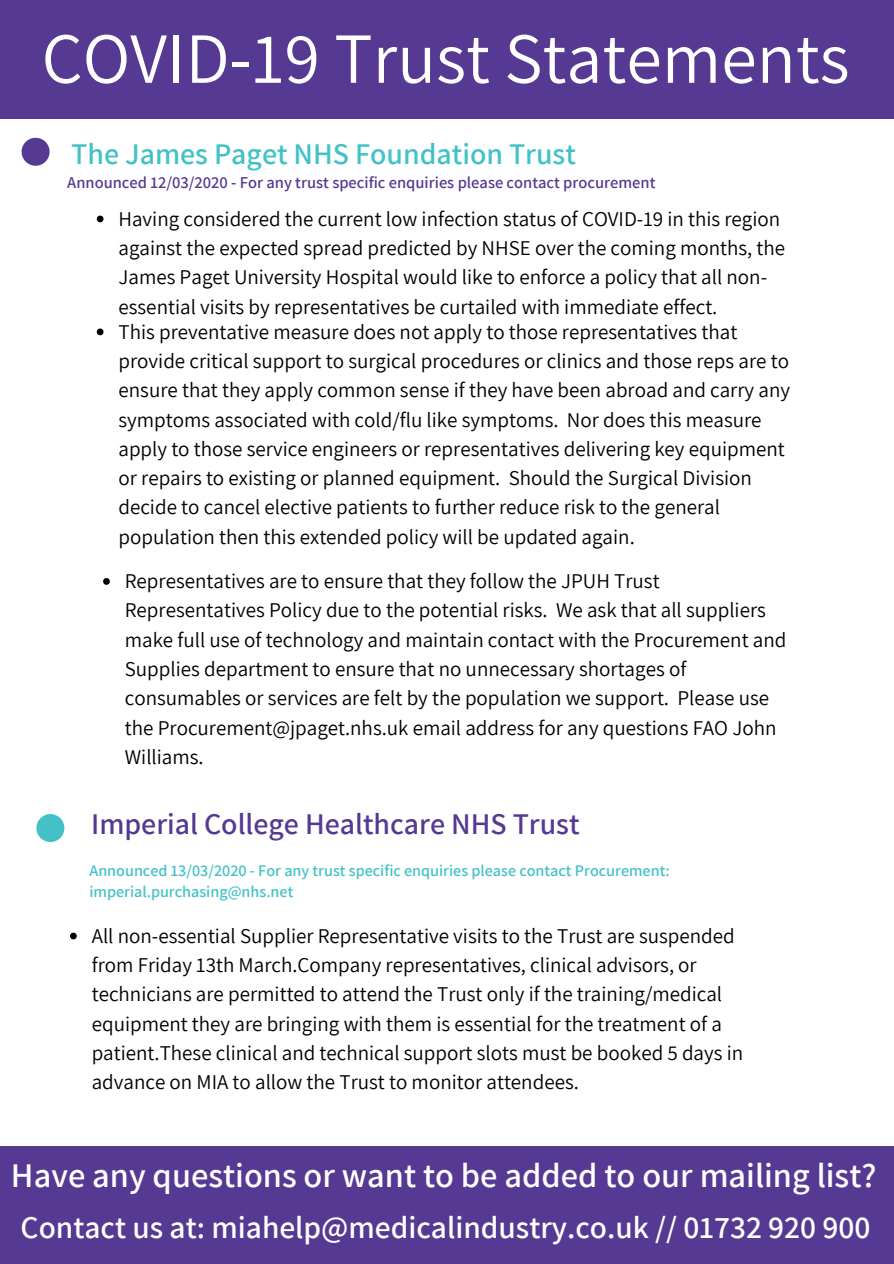
<style>
.page{position:relative;width:894px;height:1264px;background:#fff}
.page>*{position:absolute;margin:0;border:0;box-sizing:border-box;transform-origin:0 0}
.t1{font:72px "Assistant";color:#fff}
.t2{font:600 34.5px "Assistant";color:#fff}
.t3{font:600 31.5px "Assistant";color:#fff}
.t4{font:600 30px "Assistant";color:#563992}
.t5{font:600 30px "Assistant";color:#42c2c7}
.t6{font:21px/29.2px "Assistant";color:#000}
.t7{font:600 16.5px "Assistant";color:#563992}
.t8{font:600 16.2px/21.6px "Assistant";color:#42c2c7}
</style>
<div class="page">
<svg style="left:22px;top:138px;width:28px;height:28px"></svg>
<div style="left:0;top:0;width:893px;height:118px;background:#563992"></div>
<svg style="left:97px;top:215px;width:6px;height:7px"></svg>
<svg style="left:97px;top:328px;width:6px;height:7px"></svg>
<svg style="left:103px;top:578px;width:7px;height:7px"></svg>
<div style="left:0;top:1146px;width:893px;height:117px;background:#563992"></div>
<svg style="left:70px;top:932px;width:7px;height:7px"></svg>
<svg style="left:36px;top:814px;width:28px;height:28px"></svg>
<h1 class="t1" style="left:42px;top:9px;width:809px">COVID-19 Trust Statements</h1>
<h3 class="t5" style="left:71px;top:133px;width:506px">The James Paget NHS Foundation Trust</h3>
<p class="t7" style="left:67px;top:171px;width:589px">Announced 12/03/2020 - For any trust specific enquiries please contact procurement</p>
<p class="t6" style="left:118px;top:203px;width:668px">Having considered the current low infection status of COVID-19 in this region against the expected spread predicted by NHSE over the coming months, the James Paget University Hospital would like to enforce a policy that all non&shy;essential visits by representatives be curtailed with immediate effect.</p>
<p class="t6" style="left:118px;top:316px;width:673px">This preventative measure does not apply to those representatives that provide critical support to surgical procedures or clinics and those reps are to ensure that they apply common sense if they have been abroad and carry any symptoms associated with cold/flu like symptoms. Nor does this measure apply to those service engineers or representatives delivering key equipment or repairs to existing or planned equipment. Should the Surgical Division decide to cancel elective patients to further reduce risk to the general population then this extended policy will be updated again.</p>
<p class="t6" style="left:125px;top:566px;width:663px">Representatives are to ensure that they follow the JPUH Trust Representatives Policy due to the potential risks. We ask that all suppliers make full use of technology and maintain contact with the Procurement and Supplies department to ensure that no unnecessary shortages of consumables or services are felt by the population we support. Please use the Procurement@jpaget.nhs.uk email address for any questions FAO John Williams.</p>
<h3 class="t4" style="left:91px;top:803px;width:490px">Imperial College Healthcare NHS Trust</h3>
<p class="t8" style="left:89px;top:859px;width:581px">Announced 13/03/2020 - For any trust specific enquiries please contact Procurement: imperial.purchasing@nhs.net</p>
<p class="t6" style="left:92px;top:920px;width:653px">All non-essential Supplier Representative visits to the Trust are suspended from Friday 13th March.Company representatives, clinical advisors, or technicians are permitted to attend the Trust only if the training/medical equipment they are bringing with them is essential for the treatment of a patient.These clinical and technical support slots must be booked 5 days in advance on MIA to allow the Trust to monitor attendees.</p>
<h2 class="t2" style="left:11px;top:1151px;width:866px">Have any questions or want to be added to our mailing list?</h2>
<h3 class="t3" style="left:21px;top:1206px;width:851px">Contact us at: miahelp@medicalindustry.co.uk // 01732 920 900</h3>
</div>
